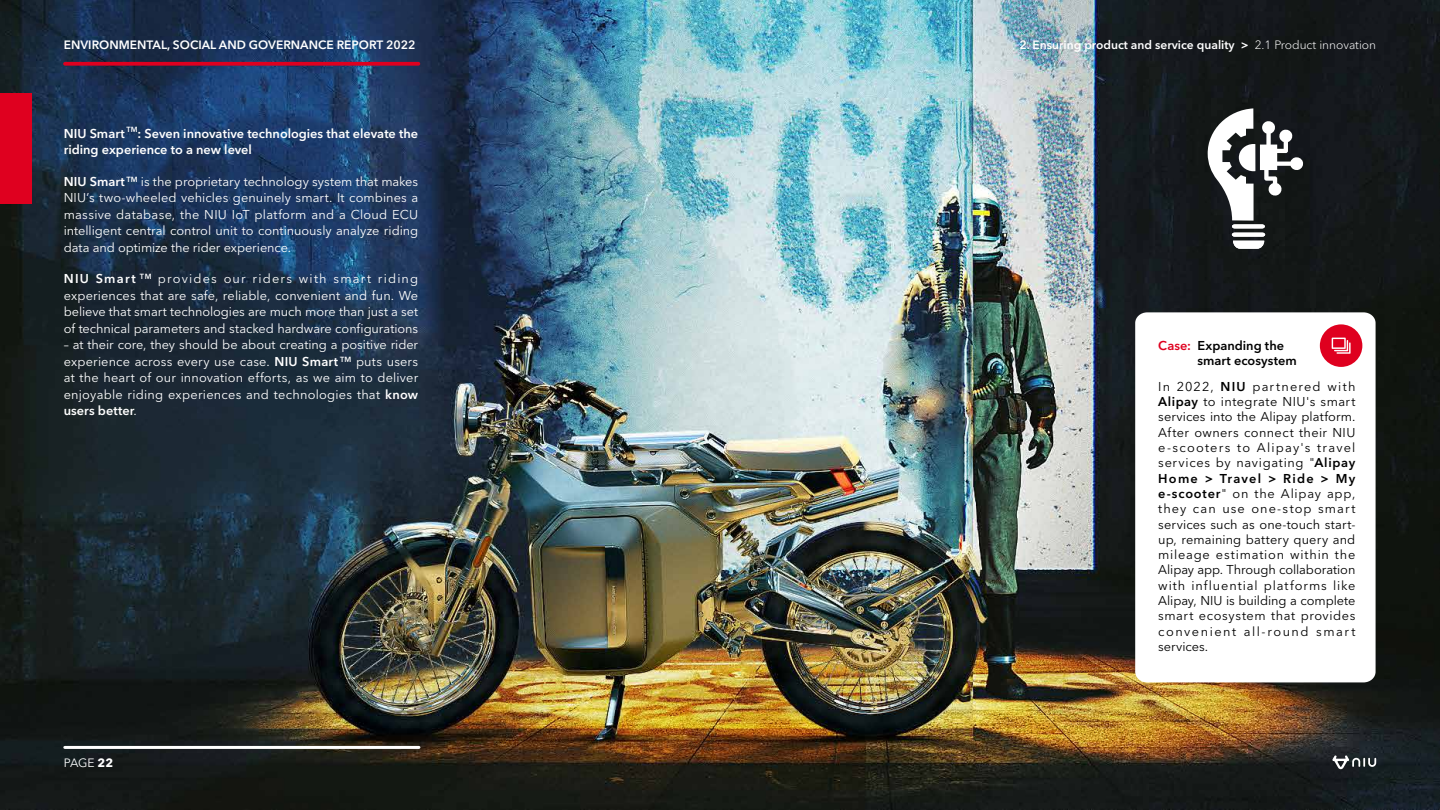
<style>
.page{position:relative;width:1440px;height:810px;background:#fff}
.page>*{position:absolute;margin:0;border:0;box-sizing:border-box;transform-origin:0 0}
.t1{font:12.75px/16.5px "Avenir Next LT Pro";color:#fff;text-align:justify}
.t2{font:12.75px/15.3px "Avenir Next LT Pro";letter-spacing:.06em;color:#000;text-align:justify}
.t3{font:600 12.75px/16.5px "Avenir Next LT Pro";color:#fff}
.t4{font:600 12.75px/15.3px "Avenir Next LT Pro";color:#000}
.t5{font:600 12px "Avenir Next LT Pro";color:#fff}
.t6{font:12px "Avenir Next LT Pro";color:#fff}
.t7{font:600 7.43px "Avenir Next LT Pro";color:#fff}
.s1{font-weight:300}
.s2{font-weight:600}
.s3{color:#df001f}
.s4{font-weight:700}
</style>
<div class="page">
<img style="left:0;top:0;width:1440px;height:810px">
<div style="left:0;top:93px;width:32px;height:111px;background:#df001f"></div>
<svg style="left:1207px;top:108px;width:97px;height:141px"></svg>
<svg style="left:1135px;top:312px;width:241px;height:370px"></svg>
<div style="left:1320px;top:324px;width:42px;height:43px;background:#df001f;border-radius:50%"></div>
<svg style="left:1332px;top:338px;width:19px;height:16px"></svg>
<svg style="left:65px;top:62px;width:353px;height:4px"></svg>
<hr style="left:65px;top:746px;width:354px;height:3px;background:#fff">
<svg style="left:1332px;top:755px;width:44px;height:14px"></svg>
<p class="t5" style="left:64px;top:38px;width:353px">ENVIRONMENTAL, SOCIAL AND GOVERNANCE REPORT 2022</p>
<p class="t5" style="left:1019px;top:37px;width:358px">2. Ensuring product and service quality &gt; <span class="s1">2.1 Product innovation</span></p>
<p class="t3" style="left:64px;top:125px;width:63px">NIU Smart</p>
<p class="t7" style="left:126px;top:125px;width:13px">TM</p>
<p class="t3" style="left:64px;top:125px;width:356px;text-indent:74px">: Seven innovative technologies that elevate the riding experience to a new level</p>
<p class="t1" style="left:64px;top:173px;width:356px"><span class="s2">NIU Smart</span> <sup>TM</sup> is the proprietary technology system that makes NIU’s two-wheeled vehicles genuinely smart. It combines a massive database, the NIU IoT platform and a Cloud ECU intelligent central control unit to continuously analyze riding data and optimize the rider experience.</p>
<p class="t1" style="left:64px;top:271px;width:356px"><span class="s2">NIU Smart</span> <sup>TM</sup> provides our riders with smart riding experiences that are safe, reliable, convenient and fun. We believe that smart technologies are much more than just a set of technical parameters and stacked hardware configurations</p>
<p class="t1" style="left:64px;top:337px;width:356px">– at their core, they should be about creating a positive rider experience across every use case. <span class="s2">NIU Smart</span> <sup>TM</sup> puts users at the heart of our innovation efforts, as we aim to deliver enjoyable riding experiences and technologies that <span class="s2">know users better</span>.</p>
<p class="t4" style="left:1197px;top:338px;width:101px;text-indent:-39px"><span class="s3">Case:</span> Expanding the smart ecosystem</p>
<p class="t2" style="left:1158px;top:379px;width:199px">In 2022, <span class="s2">NIU</span> partnered with <span class="s2">Alipay</span> to integrate NIU's smart services into the Alipay platform.<br>After owners connect their NIU e-scooters to Alipay's travel services by navigating "<span class="s2">Alipay Home &gt; Travel &gt; Ride &gt; My e-scooter</span>" on the Alipay app, they can use one-stop smart services such as one-touch start&shy;up, remaining battery query and mileage estimation within the Alipay app. Through collaboration with influential platforms like Alipay, NIU is building a complete smart ecosystem that provides convenient all-round smart services.</p>
<p class="t6" style="left:64px;top:756px;width:51px">PAGE <span class="s4">22</span></p>
</div>
